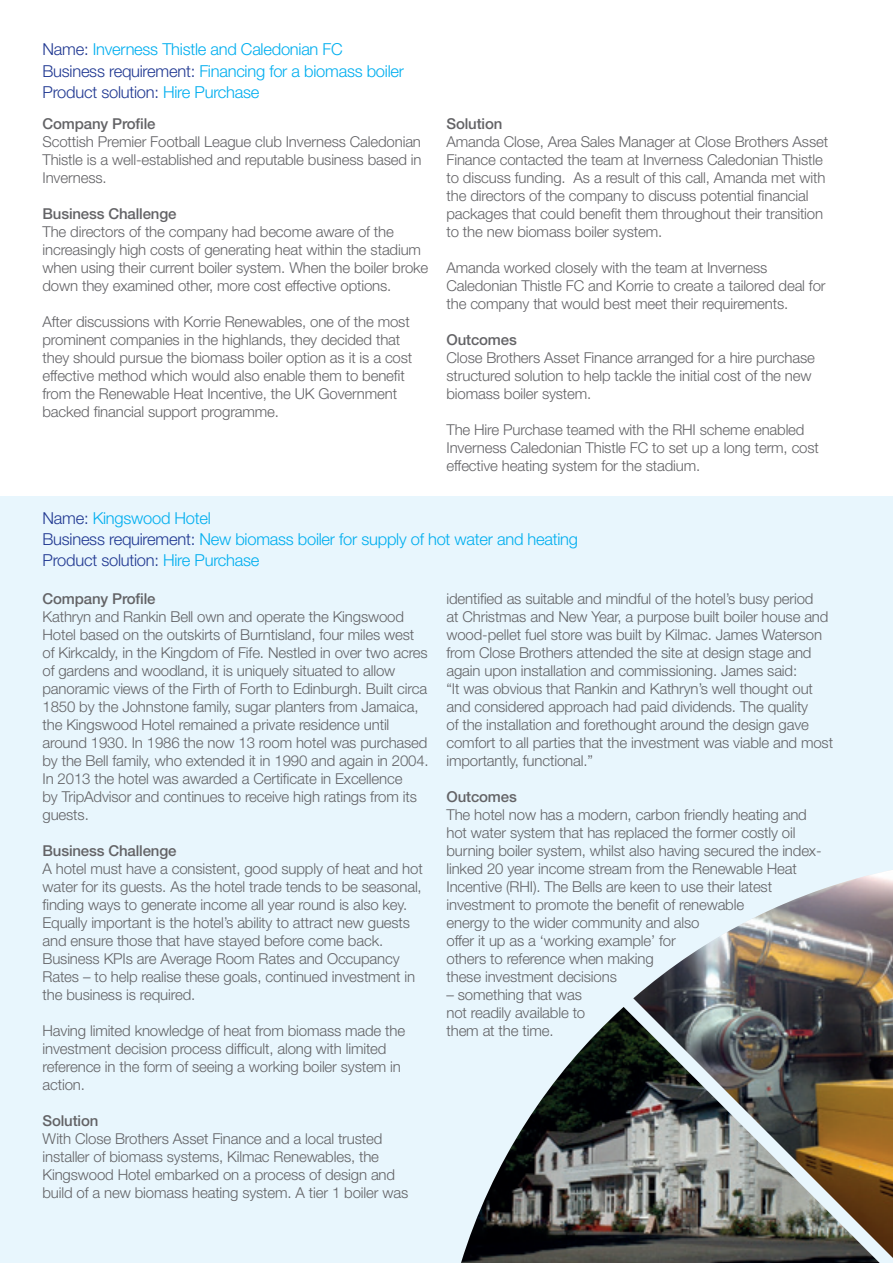
<style>
.page{position:relative;width:893px;height:1263px;background:#fff}
.page>*{position:absolute;margin:0;border:0;box-sizing:border-box;transform-origin:0 0}
.t1{font:300 16.5px/21px "Helvetica Neue";letter-spacing:-.015em;color:#00aeef}
.t2{font:300 15px/18px "Helvetica Neue";letter-spacing:-.01em;color:#636366}
.t3{font:500 15px "Helvetica Neue";letter-spacing:-.01em;color:#636366}
.s1{color:#213992}
</style>
<div class="page">
<div style="left:0;top:496px;width:893px;height:767px;background:#e8f6fd"></div>
<img style="left:633px;top:870px;width:260px;height:137px">
<svg style="left:880px;top:1007px;width:13px;height:251px;background:#7d5d31"></svg>
<img style="left:461px;top:1007px;width:419px;height:256px">
<p class="t1" style="left:43px;top:39px;width:363px"><span class="s1">Name:</span> Inverness Thistle and Caledonian FC<br><span class="s1">Business requirement:</span> Financing for a biomass boiler<br><span class="s1">Product solution:</span> Hire Purchase</p>
<p class="t3" style="left:43px;top:115px;width:115px">Company Profile</p>
<p class="t2" style="left:43px;top:132px;width:381px;text-align:justify">Scottish Premier Football League club Inverness Caledonian Thistle is a well-established and reputable business based in Inverness.</p>
<p class="t3" style="left:43px;top:205px;width:135px">Business Challenge</p>
<p class="t2" style="left:43px;top:222px;width:387px">The directors of the company had become aware of the increasingly high costs of generating heat within the stadium when using their current boiler system. When the boiler broke down they examined other, more cost effective options.</p>
<p class="t2" style="left:43px;top:312px;width:371px">After discussions with Korrie Renewables, one of the most prominent companies in the highlands, they decided that they should pursue the biomass boiler option as it is a cost effective method which would also enable them to benefit from the Renewable Heat Incentive, the UK Government backed financial support programme.</p>
<p class="t3" style="left:446px;top:115px;width:57px">Solution</p>
<p class="t2" style="left:446px;top:132px;width:383px">Amanda Close, Area Sales Manager at Close Brothers Asset Finance contacted the team at Inverness Caledonian Thistle to discuss funding. As a result of this call, Amanda met with the directors of the company to discuss potential financial packages that could benefit them throughout their transition to the new biomass boiler system.</p>
<p class="t2" style="left:446px;top:258px;width:381px">Amanda worked closely with the team at Inverness<br>Caledonian Thistle FC and Korrie to create a tailored deal for the company that would best meet their requirements.</p>
<p class="t3" style="left:446px;top:331px;width:72px">Outcomes</p>
<p class="t2" style="left:446px;top:348px;width:370px">Close Brothers Asset Finance arranged for a hire purchase structured solution to help tackle the initial cost of the new biomass boiler system.</p>
<p class="t2" style="left:446px;top:420px;width:374px">The Hire Purchase teamed with the RHI scheme enabled<br>Inverness Caledonian Thistle FC to set up a long term, cost effective heating system for the stadium.</p>
<p class="t1" style="left:43px;top:508px;width:537px"><span class="s1">Name:</span> Kingswood Hotel<br><span class="s1">Business requirement:</span> New biomass boiler for supply of hot water and heating<br><span class="s1">Product solution:</span> Hire Purchase</p>
<p class="t3" style="left:43px;top:590px;width:115px">Company Profile</p>
<p class="t2" style="left:43px;top:608px;width:388px">Kathryn and Rankin Bell own and operate the Kingswood Hotel based on the outskirts of Burntisland, four miles west of Kirkcaldy, in the Kingdom of Fife. Nestled in over two acres of gardens and woodland, it is uniquely situated to allow panoramic views of the Firth of Forth to Edinburgh. Built circa 1850 by the Johnstone family, sugar planters from Jamaica, the Kingswood Hotel remained a private residence until around 1930. In 1986 the now 13 room hotel was purchased by the Bell family, who extended it in 1990 and again in 2004.<br>In 2013 the hotel was awarded a Certificate in Excellence<br>by TripAdvisor and continues to receive high ratings from its guests.</p>
<p class="t3" style="left:43px;top:842px;width:135px">Business Challenge</p>
<p class="t2" style="left:43px;top:860px;width:382px">A hotel must have a consistent, good supply of heat and hot water for its guests. As the hotel trade tends to be seasonal, finding ways to generate income all year round is also key.<br>Equally important is the hotel’s ability to attract new guests and ensure those that have stayed before come back.<br>Business KPIs are Average Room Rates and Occupancy Rates – to help realise these goals, continued investment in the business is required.</p>
<p class="t2" style="left:43px;top:1022px;width:364px">Having limited knowledge of heat from biomass made the investment decision process difficult, along with limited reference in the form of seeing a working boiler system in action.</p>
<p class="t3" style="left:43px;top:1112px;width:57px">Solution</p>
<p class="t2" style="left:43px;top:1130px;width:367px">With Close Brothers Asset Finance and a local trusted installer of biomass systems, Kilmac Renewables, the Kingswood Hotel embarked on a process of design and build of a new biomass heating system. A tier 1 boiler was</p>
<p class="t2" style="left:446px;top:590px;width:388px">identified as suitable and mindful of the hotel’s busy period<br>at Christmas and New Year, a purpose built boiler house and wood-pellet fuel store was built by Kilmac. James Waterson from Close Brothers attended the site at design stage and again upon installation and commissioning. James said:<br>“It was obvious that Rankin and Kathryn’s well thought out and considered approach had paid dividends. The quality<br>of the installation and forethought around the design gave comfort to all parties that the investment was viable and most importantly, functional.”</p>
<p class="t3" style="left:446px;top:788px;width:72px">Outcomes</p>
<p class="t2" style="left:446px;top:806px;width:377px">The hotel now has a modern, carbon friendly heating and hot water system that has replaced the former costly oil burning boiler system, whilst also having secured the index&shy;linked 20 year income stream from the Renewable Heat Incentive (RHI). The Bells are keen to use their latest investment to promote the benefit of renewable<br>energy to the wider community and also<br>offer it up as a ‘working example’ for<br>others to reference when making<br>these investment decisions</p>
<p class="t2" style="left:446px;top:986px;width:140px">– something that was not readily available to them at the time.</p>
</div>
